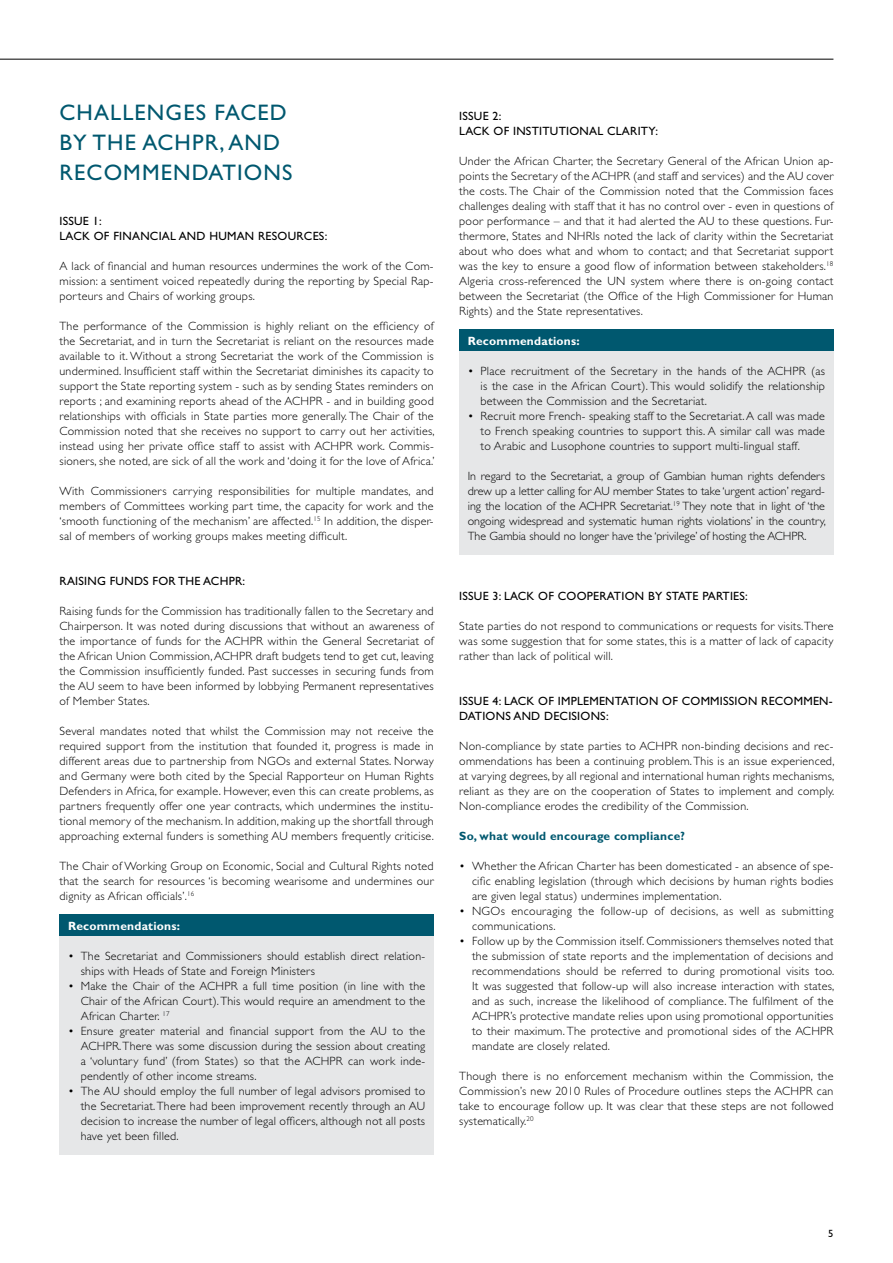
<style>
.page{position:relative;width:893px;height:1263px;background:#fff}
.page>*{position:absolute;margin:0;border:0;box-sizing:border-box;transform-origin:0 0}
.t1{font:22.5px/30px "Gill Sans";letter-spacing:.05em;color:#00586f}
.t2{font:300 12px/15px "Gill Sans";letter-spacing:.02em;color:#000;text-align:justify}
.t3{font:12px/15px "Gill Sans";letter-spacing:.02em;color:#000}
.t4{font:700 12px "Gill Sans";letter-spacing:.02em;color:#00586f}
.t5{font:700 12px "Gill Sans";letter-spacing:.02em;color:#fff}
.t6{font:10.5px "Gill Sans";color:#000}
</style>
<div class="page">
<hr style="left:0;top:59px;width:833px;height:1px;background:#000">
<div style="left:60px;top:920px;width:374px;height:235px;background:#e6e7e8"></div>
<div style="left:459px;top:348px;width:374px;height:207px;background:#e6e7e8"></div>
<div style="left:60px;top:915px;width:374px;height:21px;background:#00586f"></div>
<div style="left:459px;top:330px;width:374px;height:21px;background:#00586f"></div>
<h1 class="t1" style="left:60px;top:97px;width:235px">CHALLENGES FACED<br>BY THE ACH PR, AND<br>RECOMMENDATIONS</h1>
<p class="t3" style="left:60px;top:213px;width:269px">ISSUE 1:<br>LACK OF FINANCIAL AND HUMAN RESOURCES:</p>
<p class="t2" style="left:60px;top:258px;width:376px">A lack of financial and human resources undermines the work of the Com&shy;mission: a sentiment voiced repeatedly during the reporting by Special Rap&shy;porteurs and Chairs of working groups.</p>
<p class="t2" style="left:60px;top:318px;width:377px">The performance of the Commission is highly reliant on the efficiency of the Secretariat, and in turn the Secretariat is reliant on the resources made available to it. Without a strong Secretariat the work of the Commission is undermined. Insufficient staff within the Secretariat diminishes its capacity to support the State reporting system - such as by sending States reminders on reports ; and examining reports ahead of the ACHPR - and in building good relationships with officials in State parties more generally. The Chair of the Commission noted that she receives no support to carry out her activities, instead using her private office staff to assist with ACHPR work. Commis&shy;sioners, she noted, are sick of all the work and ‘doing it for the love of Africa.’</p>
<p class="t2" style="left:60px;top:483px;width:376px">With Commissioners carrying responsibilities for multiple mandates, and members of Committees working part time, the capacity for work and the ‘smooth functioning of the mechanism’ are affected.<sup>15</sup> In addition, the disper&shy;sal of members of working groups makes meeting difficult.</p>
<p class="t3" style="left:60px;top:573px;width:187px">RAISING FUNDS FOR THE ACH PR:</p>
<p class="t2" style="left:60px;top:603px;width:376px">Raising funds for the Commission has traditionally fallen to the Secretary and Chairperson. It was noted during discussions that without an awareness of the importance of funds for the ACHPR within the General Secretariat of the African Union Commission, ACHPR draft budgets tend to get cut, leaving the Commission insufficiently funded. Past successes in securing funds from the AU seem to have been informed by lobbying Permanent representatives of Member States.</p>
<p class="t2" style="left:60px;top:723px;width:376px">Several mandates noted that whilst the Commission may not receive the required support from the institution that founded it, progress is made in different areas due to partnership from NGOs and external States. Norway and Germany were both cited by the Special Rapporteur on Human Rights Defenders in Africa, for example. However, even this can create problems, as partners frequently offer one year contracts, which undermines the institu&shy;tional memory of the mechanism. In addition, making up the shortfall through approaching external funders is something AU members frequently criticise.</p>
<p class="t2" style="left:60px;top:858px;width:376px">The Chair of Working Group on Economic, Social and Cultural Rights noted that the search for resources ‘is becoming wearisome and undermines our dignity as African officials’.<sup>16</sup></p>
<p class="t5" style="left:68px;top:918px;width:114px">Recommendations:</p>
<p class="t2" style="left:81px;top:948px;width:346px;text-indent:-13px">• The Secretariat and Commissioners should establish direct relation&shy;ships with Heads of State and Foreign Ministers</p>
<p class="t2" style="left:81px;top:978px;width:346px;text-indent:-13px">• Make the Chair of the ACHPR a full time position (in line with the Chair of the African Court). This would require an amendment to the African Charter. <sup>17</sup></p>
<p class="t2" style="left:81px;top:1023px;width:346px;text-indent:-13px">• Ensure greater material and financial support from the AU to the ACHPR. There was some discussion during the session about creating a ‘voluntary fund’ (from States) so that the ACHPR can work inde&shy;pendently of other income streams.</p>
<p class="t2" style="left:81px;top:1083px;width:346px;text-indent:-13px">• The AU should employ the full number of legal advisors promised to the Secretariat. There had been improvement recently through an AU decision to increase the number of legal officers, although not all posts have yet been filled.</p>
<p class="t3" style="left:459px;top:108px;width:200px">ISSUE 2:<br>LACK OF INSTITUTIONAL CLARITY:</p>
<p class="t2" style="left:459px;top:153px;width:376px">Under the African Charter, the Secretary General of the African Union ap&shy;points the Secretary of the ACHPR (and staff and services) and the AU cover the costs. The Chair of the Commission noted that the Commission faces challenges dealing with staff that it has no control over - even in questions of poor performance – and that it had alerted the AU to these questions. Fur&shy;thermore, States and NHRIs noted the lack of clarity within the Secretariat about who does what and whom to contact; and that Secretariat support was the key to ensure a good flow of information between stakeholders.<sup>18<br></sup>Algeria cross-referenced the UN system where there is on-going contact between the Secretariat (the Office of the High Commissioner for Human Rights) and the State representatives.</p>
<p class="t5" style="left:468px;top:333px;width:114px">Recommendations:</p>
<p class="t2" style="left:480px;top:363px;width:346px;text-indent:-13px">• Place recruitment of the Secretary in the hands of the ACHPR (as is the case in the African Court). This would solidify the relationship between the Commission and the Secretariat.</p>
<p class="t2" style="left:480px;top:408px;width:346px;text-indent:-13px">• Recruit more French- speaking staff to the Secretariat. A call was made to French speaking countries to support this. A similar call was made to Arabic and Lusophone countries to support multi-lingual staff.</p>
<p class="t2" style="left:468px;top:468px;width:360px">In regard to the Secretariat, a group of Gambian human rights defenders drew up a letter calling for AU member States to take ‘urgent action’ regard&shy;ing the location of the ACHPR Secretariat.<sup>19</sup> They note that in light of ‘the ongoing widespread and systematic human rights violations’ in the country, The Gambia should no longer have the ‘privilege’ of hosting the ACHPR.</p>
<p class="t3" style="left:459px;top:588px;width:215px">ISSUE 3: LACK OF COOPERATION BY STAT</p>
<p class="t3" style="left:693px;top:588px;width:57px">E PARTIES:</p>
<p class="t2" style="left:459px;top:618px;width:376px">State parties do not respond to communications or requests for visits. There was some suggestion that for some states, this is a matter of lack of capacity rather than lack of political will.</p>
<p class="t3" style="left:459px;top:693px;width:375px">ISSUE 4: LACK OF IMPLEMENTATION OF COMMISSION RECOMMEN-<br>DATIONS AND DECISIONS:</p>
<p class="t2" style="left:459px;top:738px;width:377px">Non-compliance by state parties to ACHPR non-binding decisions and rec&shy;ommendations has been a continuing problem. This is an issue experienced, at varying degrees, by all regional and international human rights mechanisms, reliant as they are on the cooperation of States to implement and comply.<br>Non-compliance erodes the credibility of the Commission.</p>
<p class="t4" style="left:459px;top:828px;width:227px">So, what would encourage compliance?</p>
<p class="t2" style="left:472px;top:858px;width:363px;text-indent:-13px">• Whether the African Charter has been domesticated - an absence of spe&shy;cific enabling legislation (through which decisions by human rights bodies are given legal status) undermines implementation.</p>
<p class="t2" style="left:472px;top:903px;width:363px;text-indent:-13px">• NGOs encouraging the follow-up of decisions, as well as submitting communications.</p>
<p class="t2" style="left:472px;top:933px;width:364px;text-indent:-13px">• Follow up by the Commission itself. Commissioners themselves noted that the submission of state reports and the implementation of decisions and recommendations should be referred to during promotional visits too.<br>It was suggested that follow-up will also increase interaction with states, and as such, increase the likelihood of compliance. The fulfilment of the ACHPR’s protective mandate relies upon using promotional opportunities to their maximum. The protective and promotional sides of the ACHPR mandate are closely related.</p>
<p class="t2" style="left:459px;top:1068px;width:376px">Though there is no enforcement mechanism within the Commission, the Commission’s new 2010 Rules of Procedure outlines steps the ACHPR can take to encourage follow up. It was clear that these steps are not followed systematically.<sup>20</sup></p>
<p class="t6" style="left:828px;top:1227px;width:7px">5</p>
</div>
